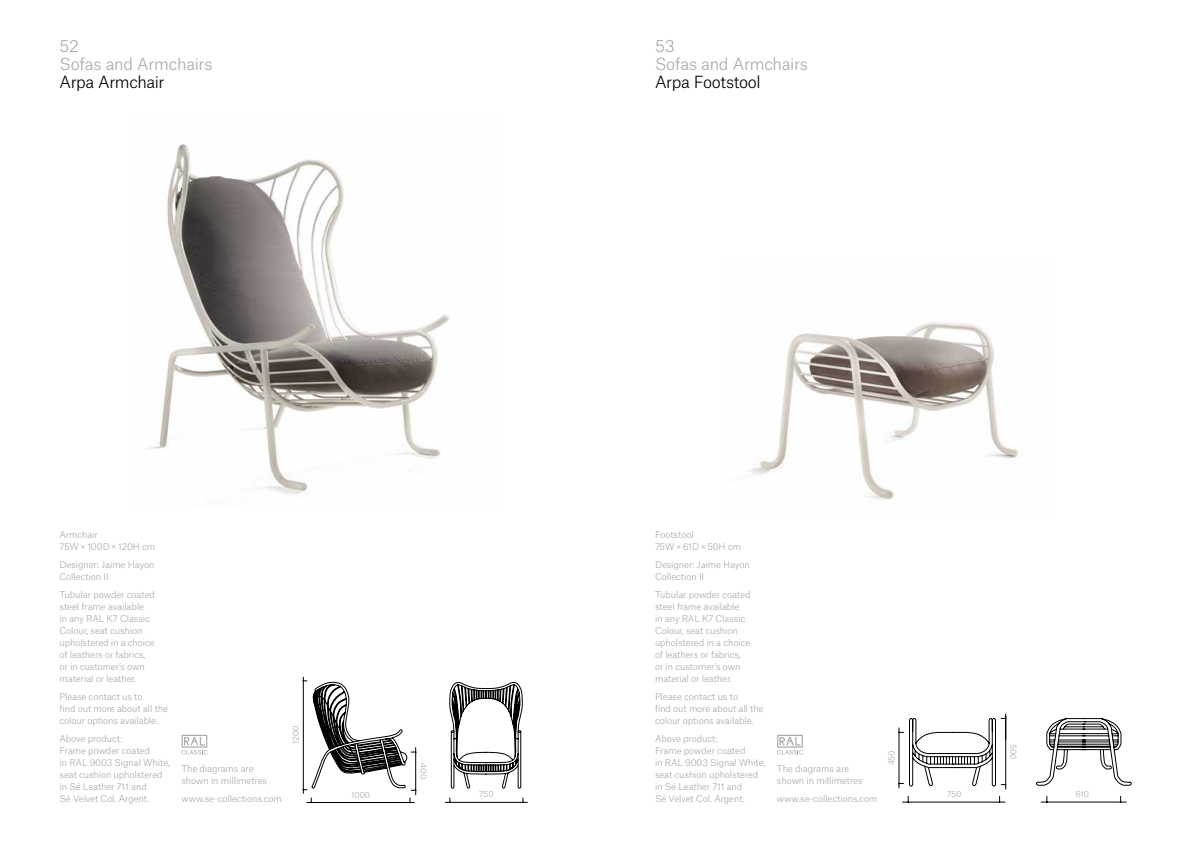
<style>
.page{position:relative;width:1191px;height:842px;background:#fff}
.page>*{position:absolute;margin:0;border:0;box-sizing:border-box;transform-origin:0 0}
.t1{font:300 16px/18px "Atlas Grotesk";letter-spacing:-.015em;color:#a7a9ac}
.t2{font:300 16px "Atlas Grotesk";letter-spacing:-.025em;color:#000}
.t3{font:300 9px/12px "Atlas Grotesk";letter-spacing:-.01em;color:#a7a9ac}
.t4{font:300 8px "Atlas Grotesk";letter-spacing:-.005em;color:#a7a9ac}
</style>
<div class="page">
<img style="left:148px;top:144px;width:302px;height:351px">
<svg style="left:303px;top:676px;width:224px;height:127px"></svg>
<svg style="left:181px;top:735px;width:26px;height:19px"></svg>
<img style="left:748px;top:322px;width:271px;height:178px">
<svg style="left:902px;top:796px;width:103px;height:7px"></svg>
<svg style="left:898px;top:713px;width:108px;height:77px"></svg>
<svg style="left:1036px;top:718px;width:96px;height:85px"></svg>
<svg style="left:777px;top:735px;width:26px;height:19px"></svg>
<h1 class="t1" style="left:60px;top:36px;width:154px">52<br>Sofas and Armchairs</h1>
<h1 class="t2" style="left:60px;top:70px;width:106px">Arpa Armchair</h1>
<h1 class="t1" style="left:655px;top:36px;width:154px">53<br>Sofas and Armchairs</h1>
<h1 class="t2" style="left:655px;top:70px;width:107px">Arpa Footstool</h1>
<p class="t3" style="left:60px;top:528px;width:97px">Armchair<br>75W × 100D × 120H cm</p>
<p class="t3" style="left:60px;top:558px;width:96px">Designer: Jaime Hayon<br>Collection II</p>
<p class="t3" style="left:60px;top:588px;width:97px">Tubular powder coated steel frame available<br>in any RAL K7 Classic<br>Colour, seat cushion upholstered in a choice of leathers or fabrics, or in customer’s own material or leather.</p>
<p class="t3" style="left:60px;top:690px;width:110px">Please contact us to<br>find out more about all the colour options available.</p>
<p class="t3" style="left:60px;top:732px;width:112px">Above product:<br>Frame powder coated<br>in RAL 9003 Signal White, seat cushion upholstered in Sé Leather 711 and<br>Sé Velvet Col. Argent.</p>
<p class="t3" style="left:181px;top:762px;width:87px">The diagrams are shown in millimetres</p>
<p class="t3" style="left:181px;top:792px;width:102px">www.se-collections.com</p>
<p class="t4" style="left:289px;top:744px;width:20px;rotate:-90deg">1200</p>
<p class="t4" style="left:351px;top:788px;width:21px">1000</p>
<p class="t4" style="left:430px;top:763px;width:17px;rotate:90deg">400</p>
<p class="t4" style="left:479px;top:788px;width:16px">750</p>
<p class="t3" style="left:655px;top:528px;width:88px">Footstool<br>75W × 61D × 50H cm</p>
<p class="t3" style="left:655px;top:558px;width:96px">Designer: Jaime Hayon<br>Collection II</p>
<p class="t3" style="left:655px;top:588px;width:97px">Tubular powder coated steel frame available<br>in any RAL K7 Classic<br>Colour, seat cushion upholstered in a choice of leathers or fabrics, or in customer’s own material or leather.</p>
<p class="t3" style="left:655px;top:690px;width:110px">Please contact us to<br>find out more about all the colour options available.</p>
<p class="t3" style="left:655px;top:732px;width:112px">Above product:<br>Frame powder coated<br>in RAL 9003 Signal White, seat cushion upholstered in Sé Leather 711 and<br>Sé Velvet Col. Argent.</p>
<p class="t3" style="left:777px;top:762px;width:87px">The diagrams are shown in millimetres</p>
<p class="t3" style="left:777px;top:792px;width:102px">www.se-collections.com</p>
<p class="t4" style="left:885px;top:765px;width:16px;rotate:-90deg">450</p>
<p class="t4" style="left:947px;top:788px;width:16px">750</p>
<p class="t4" style="left:1020px;top:744px;width:17px;rotate:90deg">500</p>
<p class="t4" style="left:1075px;top:787px;width:15px">610</p>
</div>
